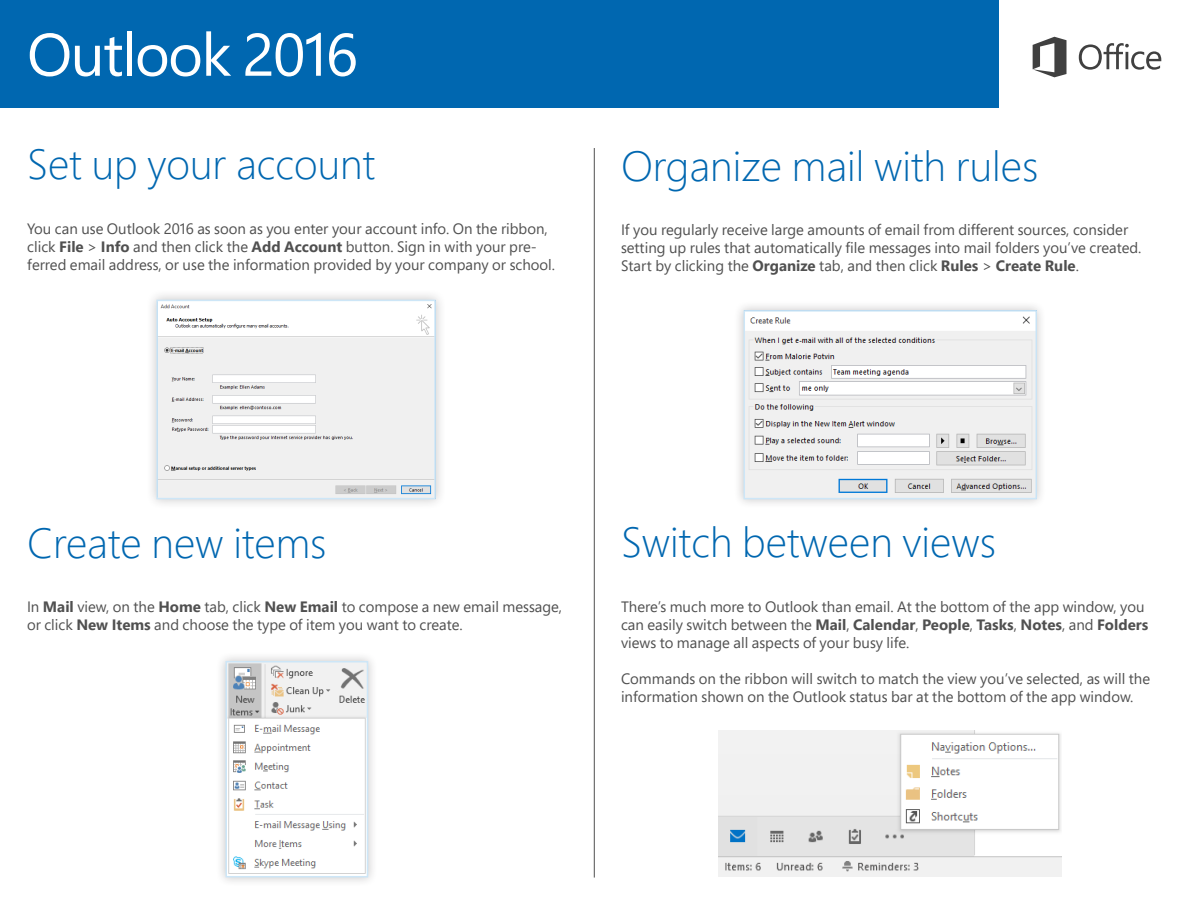
<style>
.page{position:relative;width:1188px;height:918px;background:#fff}
.page>*{position:absolute;margin:0;border:0;box-sizing:border-box;transform-origin:0 0}
.t1{font:60px "Segoe Pro";letter-spacing:-.025em;color:#fff}
.t2{font:300 42px "Segoe Pro";color:#0067b0}
.t3{font:15px/18px "Segoe Pro";color:#505050}
.s1{font-weight:700}
</style>
<div class="page">
<div style="left:0;top:0;width:999px;height:108px;background:#0067b0"></div>
<svg style="left:1079px;top:43px;width:82px;height:27px"></svg>
<svg style="left:1033px;top:37px;width:34px;height:40px"></svg>
<hr style="left:594px;top:148px;width:1px;height:730px;background:#505050">
<div style="left:146px;top:289px;width:300px;height:221px;background:#231f20;opacity:.25"></div>
<img style="left:159px;top:303px;width:274px;height:193px">
<div style="left:156px;top:300px;width:280px;height:199px;border:2px solid #cde6f7"></div>
<div style="left:216px;top:651px;width:162px;height:236px;background:#231f20;opacity:.25"></div>
<img style="left:228px;top:664px;width:137px;height:210px">
<div style="left:225px;top:661px;width:143px;height:216px;border:2px solid #cde6f7"></div>
<div style="left:734px;top:300px;width:312px;height:209px;background:#231f20;opacity:.25"></div>
<img style="left:747px;top:313px;width:287px;height:183px">
<div style="left:744px;top:310px;width:293px;height:189px;border:2px solid #cde6f7"></div>
<img style="left:718px;top:731px;width:344px;height:145px">
<h1 class="t1" style="left:27px;top:13px;width:333px">Outlook 2016</h1>
<p class="t2" style="left:27px;top:136px;width:349px">Set up your account</p>
<p class="t3" style="left:27px;top:219px;width:529px">You can use Outlook 2016 as soon as you enter your account info. On the ribbon, click <span class="s1">File</span> &gt; <span class="s1">Info</span> and then click the <span class="s1">Add Account</span> button. Sign in with your pre&shy;ferred email address, or use the information provided by your company or school.</p>
<p class="t2" style="left:621px;top:137px;width:419px">Organize mail with rules</p>
<p class="t3" style="left:621px;top:221px;width:522px">If you regularly receive large amounts of email from different sources, consider setting up rules that automatically file messages into mail folders you’ve created.<br>Start by clicking the <span class="s1">Organize</span> tab, and then click <span class="s1">Rules</span> &gt; <span class="s1">Create Rule</span>.</p>
<p class="t2" style="left:27px;top:514px;width:301px">Create new items</p>
<p class="t3" style="left:27px;top:597px;width:537px">In <span class="s1">Mail</span> view, on the <span class="s1">Home</span> tab, click <span class="s1">New Email</span> to compose a new email message, or click <span class="s1">New Items</span> and choose the type of item you want to create.</p>
<p class="t2" style="left:621px;top:513px;width:377px">Switch between views</p>
<p class="t3" style="left:621px;top:597px;width:529px">There’s much more to Outlook than email. At the bottom of the app window, you can easily switch between the <span class="s1">Mail</span>, <span class="s1">Calendar</span>, <span class="s1">People</span>, <span class="s1">Tasks</span>, <span class="s1">Notes</span>, and <span class="s1">Folders </span>views to manage all aspects of your busy life.</p>
<p class="t3" style="left:621px;top:669px;width:531px">Commands on the ribbon will switch to match the view you’ve selected, as will the information shown on the Outlook status bar at the bottom of the app window.</p>
</div>
